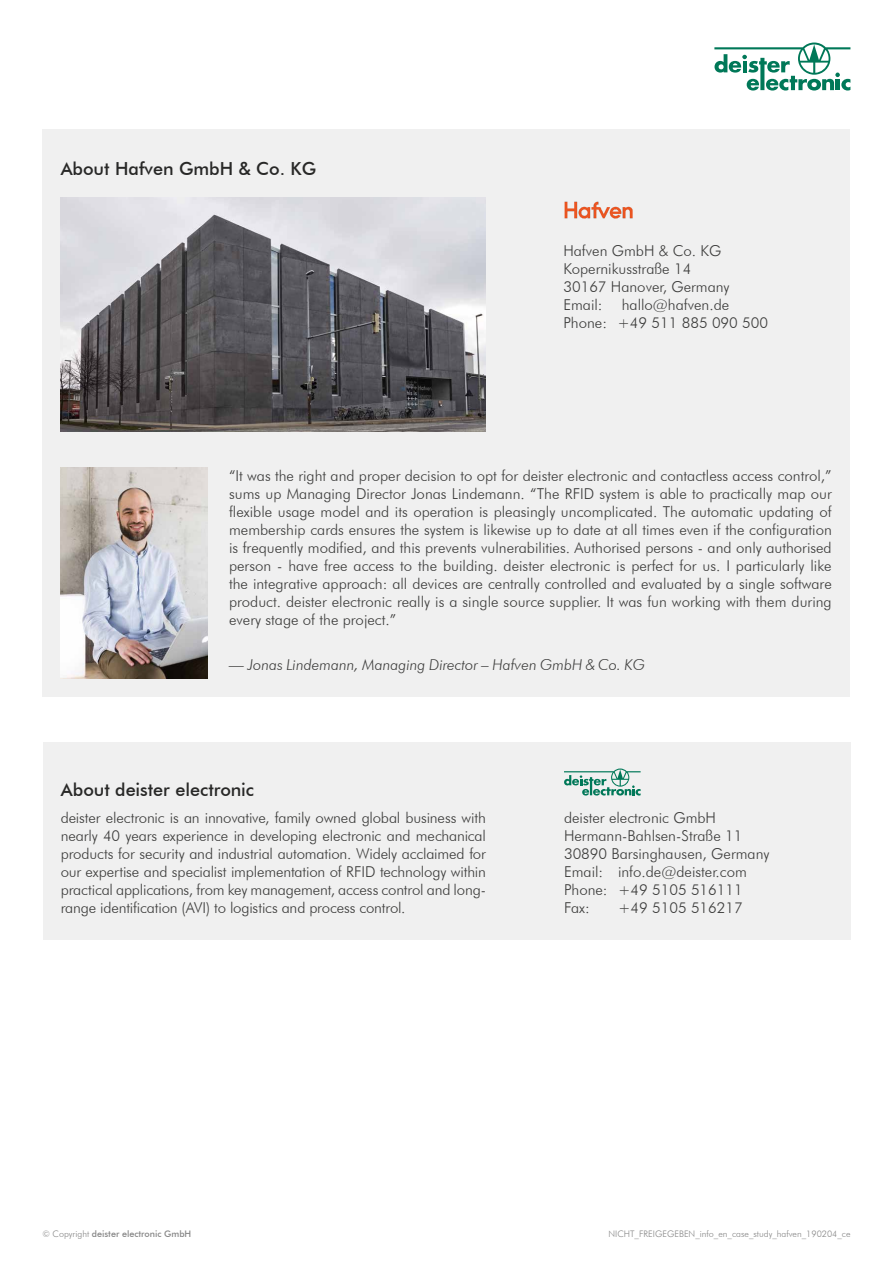
<style>
.page{position:relative;width:893px;height:1263px;background:#fff}
.page>*{position:absolute;margin:0;border:0;box-sizing:border-box;transform-origin:0 0}
.t1{font:500 18px "Futura BT";color:#282827}
.t2{font:300 15px/18px "Futura BT";color:#3c3c3b}
.t3{font:italic 300 15px "Futura BT";color:#3c3c3b}
.t4{font:300 9px "Futura BT";color:#878787}
.t5{font:500 9px "Futura BT";color:#878787}
.s1{font-weight:300}
</style>
<div class="page">
<div style="left:43px;top:742px;width:807px;height:198px;background:#f0f0f0"></div>
<div style="left:42px;top:130px;width:808px;height:567px;background:#f0f0f0"></div>
<svg style="left:564px;top:768px;width:77px;height:27px"></svg>
<img style="left:564px;top:201px;width:69px;height:17px">
<img style="left:61px;top:198px;width:425px;height:234px">
<img style="left:61px;top:468px;width:147px;height:211px">
<svg style="left:714px;top:43px;width:136px;height:48px"></svg>
<p class="t1" style="left:61px;top:157px;width:257px">About Hafven GmbH &amp; Co. KG</p>
<p class="t2" style="left:563px;top:241px;width:168px">Hafven GmbH &amp; Co. KG<br>Kopernikusstraße 14<br>30167 Hanover, Germany<br>Email:</p>
<p class="t2" style="left:563px;top:295px;width:206px;text-indent:58px">hallo@hafven.de<br>Phone: +49 511 885 090 500</p>
<p class="t2" style="left:229px;top:466px;width:604px;text-align:justify">“It was the right and proper decision to opt for deister electronic and contactless access control,” sums up Managing Director Jonas Lindemann. “The RFID system is able to practically map our flexible usage model and its operation is pleasingly uncomplicated. The automatic updating of membership cards ensures the system is likewise up to date at all times even if the configuration is frequently modified, and this prevents vulnerabilities. Authorised persons - and only authorised person - have free access to the building. deister electronic is perfect for us. I particularly like the integrative approach: all devices are centrally controlled and evaluated by a single software product. deister electronic really is a single source supplier. It was fun working with them during every stage of the project.”</p>
<p class="t3" style="left:229px;top:655px;width:417px">— Jonas Lindemann, Managing Director – Hafven GmbH &amp; Co. KG</p>
<p class="t1" style="left:61px;top:779px;width:195px">About deister electronic</p>
<p class="t2" style="left:61px;top:809px;width:427px;text-align:justify">deister electronic is an innovative, family owned global business with nearly 40 years experience in developing electronic and mechanical products for security and industrial automation. Widely acclaimed for our expertise and specialist implementation of RFID technology within practical applications, from key management, access control and long&shy;range identification (AVI) to logistics and process control.</p>
<p class="t2" style="left:564px;top:808px;width:207px">deister electronic GmbH<br>Hermann-Bahlsen-Straße 11<br>30890 Barsinghausen, Germany<br>Email: info.de@deister.com<br>Phone: +49 5105 516111<br>Fax:</p>
<p class="t2" style="left:618px;top:898px;width:126px">+49 5105 516217</p>
<p class="t5" style="left:43px;top:1228px;width:150px"><span class="s1">© Copyright</span> deister electronic GmbH</p>
<p class="t4" style="left:608px;top:1228px;width:244px">NICHT_FREIGEGEBEN_info_en_case_study_hafven_190204_ce</p>
</div>
